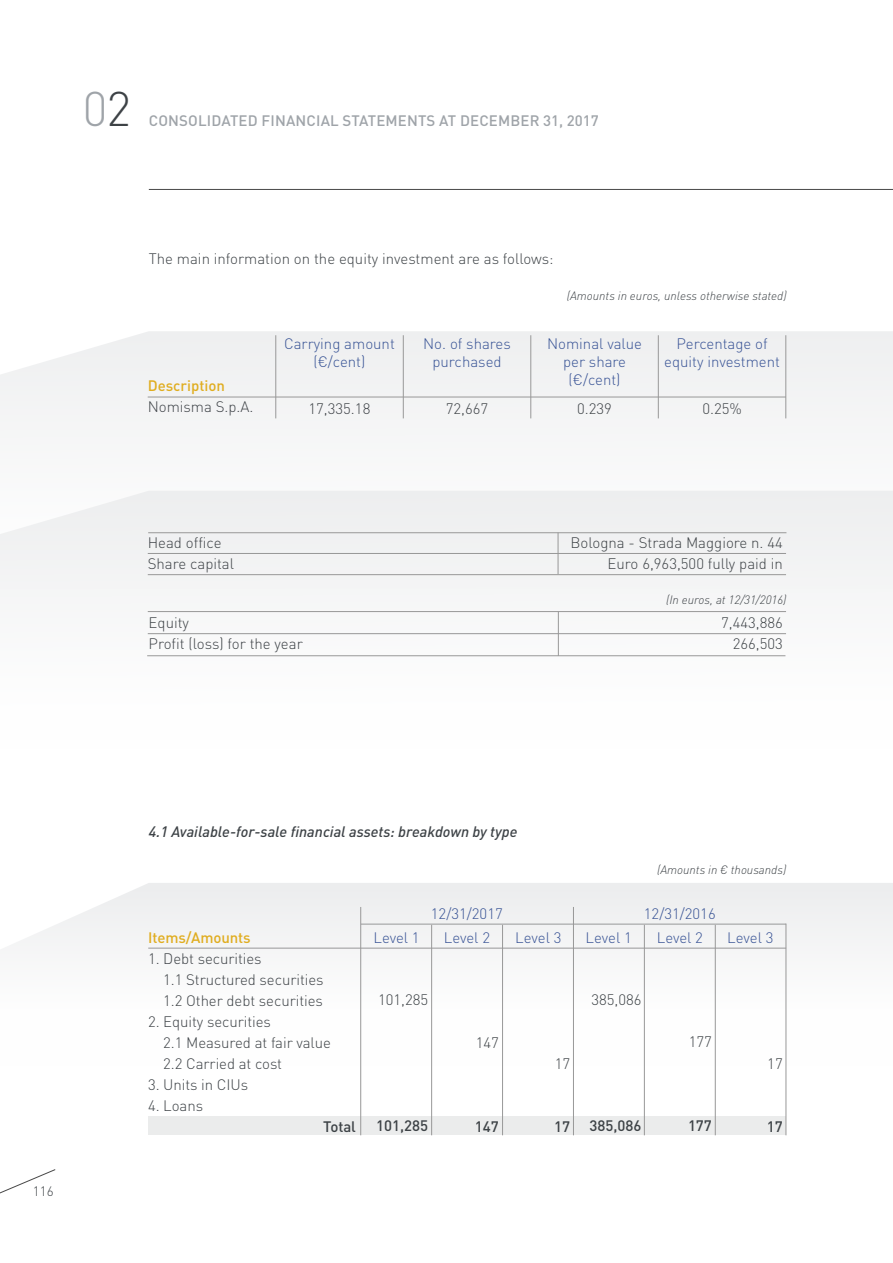
<style>
.page{position:relative;width:893px;height:1263px;background:#fff}
.page>*{position:absolute;margin:0;border:0;box-sizing:border-box;transform-origin:0 0}
.t1{font:300 48px "DINOT";color:#9fa4a9}
.t2{font:300 15px/21px "DINOT";color:#3d4246}
.t3{font:300 15px/18px "DINOT";color:#385395;text-align:center}
.t4{font:italic 500 15px "DINOT";color:#3d4246}
.t5{font:500 15px "DINOT";letter-spacing:.01em;color:#9fa4a9}
.t6{font:500 15px "DINOT";color:#3d4246}
.t7{font:500 15px "DINOT";letter-spacing:-.01em;color:#e0ad20}
.t8{font:300 13.5px "DINOT";color:#3d4246}
.t9{font:italic 300 12px "DINOT";color:#3d4246}
.s1{color:#3d4246}
</style>
<div class="page">
<svg style="left:10px;top:883px;width:883px;height:184px"></svg>
<svg style="left:147px;top:611px;width:640px;height:46px"></svg>
<div style="left:0;top:331px;width:893px;height:258px;background:#f2f3f4"></div>
<hr style="left:149px;top:189px;width:744px;height:1px;background:#484848">
<svg style="left:0;top:1169px;width:56px;height:25px"></svg>
<div style="left:148px;top:1116px;width:638px;height:19px;background:#ebecec"></div>
<hr style="left:786px;top:923px;width:1px;height:212px;background:#989898">
<hr style="left:715px;top:925px;width:1px;height:210px;background:#989898">
<hr style="left:644px;top:925px;width:1px;height:210px;background:#989898">
<hr style="left:573px;top:907px;width:1px;height:228px;background:#989898">
<hr style="left:502px;top:925px;width:1px;height:210px;background:#989898">
<hr style="left:431px;top:925px;width:1px;height:210px;background:#989898">
<hr style="left:360px;top:907px;width:1px;height:228px;background:#989898">
<hr style="left:361px;top:924px;width:425px;height:1px;background:#989898">
<hr style="left:148px;top:948px;width:638px;height:1px;background:#989898">
<hr style="left:148px;top:397px;width:638px;height:1px;background:#989898">
<hr style="left:786px;top:335px;width:1px;height:83px;background:#989898">
<hr style="left:531px;top:335px;width:1px;height:83px;background:#989898">
<hr style="left:658px;top:335px;width:1px;height:83px;background:#989898">
<hr style="left:403px;top:335px;width:1px;height:83px;background:#989898">
<hr style="left:276px;top:335px;width:1px;height:83px;background:#989898">
<hr style="left:148px;top:574px;width:638px;height:1px;background:#989898">
<hr style="left:148px;top:611px;width:638px;height:1px;background:#989898">
<hr style="left:148px;top:633px;width:638px;height:1px;background:#989898">
<hr style="left:148px;top:553px;width:638px;height:1px;background:#989898">
<hr style="left:148px;top:532px;width:638px;height:1px;background:#989898">
<hr style="left:558px;top:533px;width:1px;height:41px;background:#989898">
<hr style="left:147px;top:655px;width:638px;height:1px;background:#989898">
<hr style="left:558px;top:612px;width:1px;height:44px;background:#989898">
<h1 class="t1" style="left:83px;top:76px;width:50px">0<span class="s1">2</span></h1>
<p class="t5" style="left:149px;top:111px;width:332px">CONSOLIDATED FINANCIAL STATEMENTS at Decem</p>
<p class="t5" style="left:510px;top:111px;width:90px">ber 31, 2017</p>
<p class="t2" style="left:149px;top:247px;width:406px">The main information on the equity investment are as follows:</p>
<p class="t9" style="left:567px;top:288px;width:221px">(Amounts in euros, unless otherwise stated)</p>
<p class="t7" style="left:148px;top:375px;width:79px">Description</p>
<p class="t2" style="left:148px;top:395px;width:107px">Nomisma S.p.A.</p>
<p class="t3" style="left:284px;top:334px;width:112px">Carrying amount (€/cent)</p>
<p class="t2" style="left:309px;top:397px;width:63px">17,335.18</p>
<p class="t2" style="left:446px;top:397px;width:44px">72,667</p>
<p class="t2" style="left:577px;top:397px;width:36px">0.239</p>
<p class="t2" style="left:702px;top:397px;width:41px">0.25%</p>
<p class="t3" style="left:423px;top:334px;width:89px">No. of shares purchased</p>
<p class="t3" style="left:547px;top:334px;width:96px">Nominal value per share (€/cent)</p>
<p class="t3" style="left:664px;top:334px;width:117px">Percentage of equity investment</p>
<p class="t2" style="left:148px;top:531px;width:88px">Head office<br>Share capital</p>
<p class="t2" style="left:570px;top:531px;width:214px;text-align:right">Bologna - Strada Maggiore n. 44<br>Euro 6,963,500 fully paid in</p>
<p class="t9" style="left:666px;top:592px;width:122px">(In euros, at 12/31/2016)</p>
<p class="t2" style="left:149px;top:611px;width:156px">Equity<br>Profit (loss) for the year</p>
<p class="t2" style="left:721px;top:611px;width:63px;text-align:right">7,443,886<br>266,503</p>
<p class="t8" style="left:33px;top:1182px;width:22px">116</p>
<p class="t4" style="left:149px;top:821px;width:370px">4.1 Available-for-sale financial assets: breakdown by type</p>
<p class="t9" style="left:657px;top:861px;width:131px">(Amounts in € thousands)</p>
<p class="t7" style="left:148px;top:927px;width:104px">Items/Amounts</p>
<p class="t2" style="left:163px;top:947px;width:162px;text-indent:-15px">1. Debt securities<br>1.1 Structured securities<br>1.2 Other debt securities</p>
<p class="t2" style="left:163px;top:1010px;width:169px;text-indent:-15px">2. Equity securities<br>2.1 Measured at fair value<br>2.2 Carried at cost</p>
<p class="t2" style="left:148px;top:1073px;width:101px">3. Units in CIUs</p>
<p class="t2" style="left:148px;top:1094px;width:56px">4. Loans</p>
<p class="t6" style="left:323px;top:1116px;width:34px">Total</p>
<p class="t3" style="left:431px;top:904px;width:73px">12/31/2017</p>
<p class="t3" style="left:644px;top:904px;width:73px">12/31/2016</p>
<p class="t3" style="left:373px;top:928px;width:48px">Level 1</p>
<p class="t3" style="left:444px;top:928px;width:48px">Level 2</p>
<p class="t3" style="left:515px;top:928px;width:48px">Level 3</p>
<p class="t3" style="left:586px;top:928px;width:48px">Level 1</p>
<p class="t3" style="left:657px;top:928px;width:48px">Level 2</p>
<p class="t3" style="left:727px;top:928px;width:48px">Level 3</p>
<p class="t2" style="left:378px;top:989px;width:52px">101,285</p>
<p class="t6" style="left:376px;top:1116px;width:54px">101,285</p>
<p class="t2" style="left:476px;top:1031px;width:25px">147</p>
<p class="t6" style="left:475px;top:1116px;width:25px">147</p>
<p class="t2" style="left:555px;top:1053px;width:17px">17</p>
<p class="t6" style="left:554px;top:1117px;width:17px">17</p>
<p class="t2" style="left:591px;top:989px;width:52px">385,086</p>
<p class="t6" style="left:589px;top:1116px;width:54px">385,086</p>
<p class="t2" style="left:689px;top:1031px;width:25px">177</p>
<p class="t6" style="left:688px;top:1116px;width:25px">177</p>
<p class="t2" style="left:767px;top:1053px;width:17px">17</p>
<p class="t6" style="left:767px;top:1117px;width:17px">17</p>
</div>
